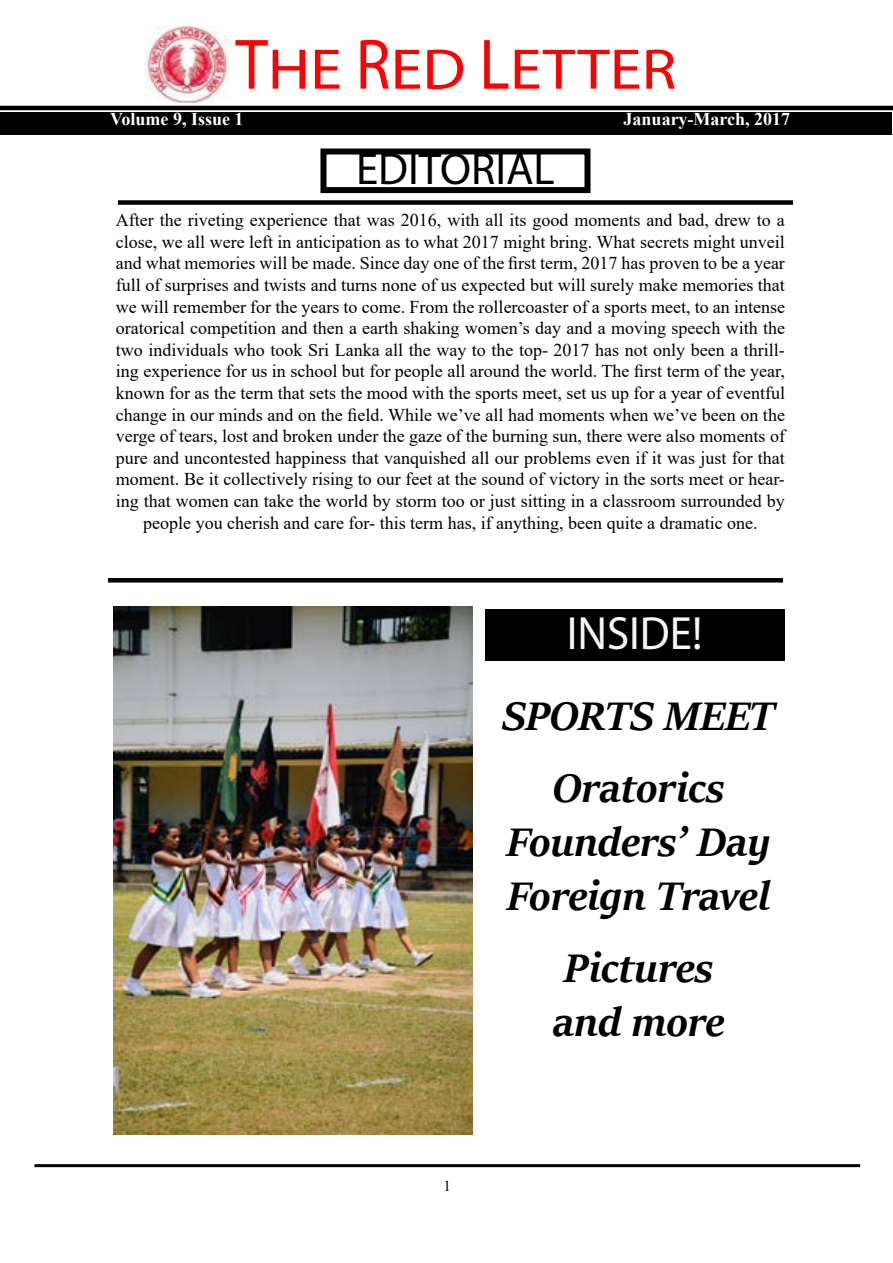
<style>
.page{position:relative;width:893px;height:1263px;background:#fff}
.page>*{position:absolute;margin:0;border:0;box-sizing:border-box;transform-origin:0 0}
.t1{font:57.6px "Myriad Pro";color:#f00;scale:1.12 1}
.t2{font:46.8px "Myriad Pro";color:#f5f6f6;scale:.96 1}
.t3{font:italic 700 45px/54px "Sitka Banner";color:#000}
.t4{font:45px "Myriad Pro";color:#000}
.t5{font:18px/21.6px "Times New Roman";color:#000;text-align:center}
.t6{font:700 18px "Times New Roman";color:#fff}
.t7{font:15px "Times New Roman";color:#000}
.s1{font-size:72px}
</style>
<div class="page">
<hr style="left:0;top:106px;width:893px;height:4px;background:#000">
<div style="left:0;top:112px;width:891px;height:23px;background:#000"></div>
<div style="left:320px;top:149px;width:270px;height:44px;border:6px solid #000"></div>
<img style="left:145px;top:26px;width:83px;height:76px">
<hr style="left:34px;top:1164px;width:826px;height:3px;background:#000">
<div style="left:485px;top:609px;width:299px;height:51px;background:#000"></div>
<svg style="left:108px;top:578px;width:675px;height:4px;background:#030303"></svg>
<div style="left:118px;top:200px;width:675px;height:5px;background:#000"></div>
<img style="left:113px;top:607px;width:359px;height:527px">
<h1 class="t1" style="left:236px;top:34px;width:395px"><span class="s1">T</span>HE <span class="s1">R</span>ED <span class="s1">L</span>ETTER</h1>
<p class="t6" style="left:110px;top:106px;width:135px">Volume 9, Issue 1</p>
<p class="t6" style="left:624px;top:106px;width:168px">January-March, 2017</p>
<h3 class="t4" style="left:356px;top:141px;width:200px">EDITORIAL</h3>
<p class="t5" style="left:116px;top:209px;width:671px">After the riveting experience that was 2016, with all its good moments and bad, drew to a close, we all were left in anticipation as to what 2017 might bring. What secrets might unveil and what memories will be made. Since day one of the first term, 2017 has proven to be a year full of surprises and twists and turns none of us expected but will surely make memories that we will remember for the years to come. From the rollercoaster of a sports meet, to an intense oratorical competition and then a earth shaking women’s day and a moving speech with the two individuals who took Sri Lanka all the way to the top- 2017 has not only been a thrill&shy;ing experience for us in school but for people all around the world. The first term of the year, known for as the term that sets the mood with the sports meet, set us up for a year of eventful change in our minds and on the field. While we’ve all had moments when we’ve been on the verge of tears, lost and broken under the gaze of the burning sun, there were also moments of pure and uncontested happiness that vanquished all our problems even if it was just for that moment. Be it collectively rising to our feet at the sound of victory in the sorts meet or hear&shy;ing that women can take the world by storm too or just sitting in a classroom surrounded by people you cherish and care for- this term has, if anything, been quite a dramatic one.</p>
<h2 class="t2" style="left:567px;top:604px;width:143px">INSIDE!</h2>
<h3 class="t3" style="left:502px;top:678px;width:274px;line-height:72px;text-align:center">SPORTS MEET<br>Oratorics</h3>
<h3 class="t3" style="left:507px;top:813px;width:265px">Founders’ Day<br>Foreign Travel</h3>
<h3 class="t3" style="left:553px;top:939px;width:173px">Pictures and more</h3>
<p class="t7" style="left:443px;top:1175px;width:9px">1</p>
</div>
